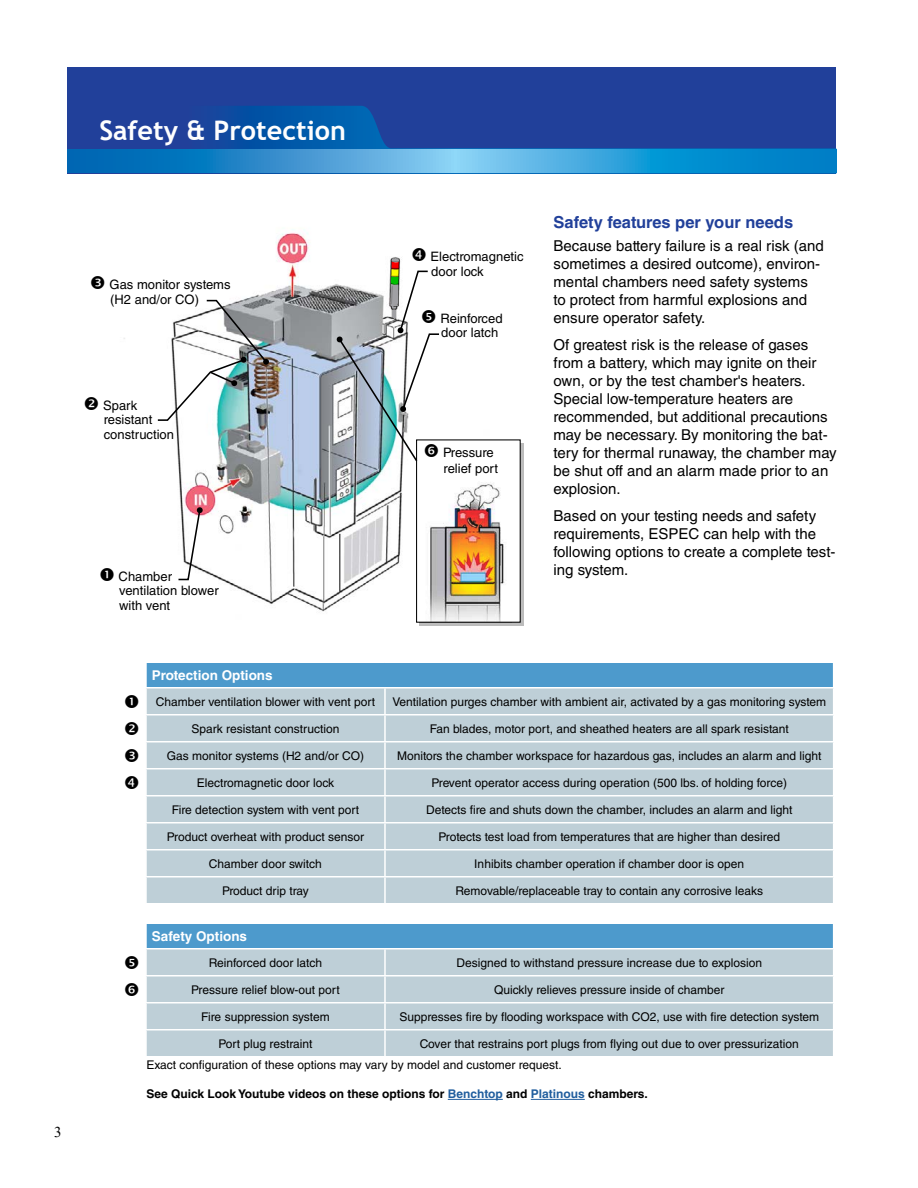
<style>
.page{position:relative;width:918px;height:1188px;background:#fff}
.page>*{position:absolute;margin:0;border:0;box-sizing:border-box;transform-origin:0 0}
.t1{font:700 27px "Trebuchet MS";color:#fefefe}
.t2{font:700 16.5px "Helvetica LT Std";color:#21409a}
.t3{font:15px/18px "Helvetica LT Std";color:#000}
.t4{font:15px "Times New Roman";color:#000}
.t5{font:700 13.5px "Helvetica LT Std";color:#fff}
.t6{font:13.05px/14.5px "Helvetica LT Std";color:#000}
.t7{font:12px "Helvetica LT Std";color:#000}
.t8{font:700 12px "Helvetica LT Std";color:#000}
.s1{color:#215e9e}
</style>
<div class="page">
<div style="left:68px;top:68px;width:768px;height:106px;background:#21409a"></div>
<svg style="left:68px;top:106px;width:768px;height:68px"></svg>
<svg style="left:68px;top:150px;width:768px;height:1px"></svg>
<svg style="left:68px;top:153px;width:768px;height:1px"></svg>
<svg style="left:68px;top:156px;width:768px;height:1px"></svg>
<svg style="left:68px;top:159px;width:768px;height:1px"></svg>
<svg style="left:68px;top:162px;width:768px;height:1px"></svg>
<svg style="left:68px;top:165px;width:768px;height:1px"></svg>
<svg style="left:68px;top:168px;width:768px;height:1px"></svg>
<svg style="left:68px;top:171px;width:768px;height:1px"></svg>
<img style="left:124px;top:229px;width:279px;height:383px">
<hr style="left:521px;top:443px;width:3px;height:183px;background:#bcbcbc">
<hr style="left:419px;top:623px;width:105px;height:3px;background:#bcbcbc">
<img style="left:156px;top:299px;width:113px;height:123px">
<svg style="left:177px;top:507px;width:26px;height:74px"></svg>
<img style="left:430px;top:484px;width:75px;height:137px">
<div style="left:416px;top:439px;width:105px;height:184px;border:1px solid #000"></div>
<div style="left:146px;top:662px;width:688px;height:26px;background:#4d9acc"></div>
<div style="left:147px;top:689px;width:686px;height:214px;background:#becfd7"></div>
<hr style="left:384px;top:770px;width:2px;height:25px;background:#fff">
<hr style="left:384px;top:743px;width:2px;height:25px;background:#fff">
<hr style="left:384px;top:797px;width:2px;height:25px;background:#fff">
<hr style="left:384px;top:824px;width:2px;height:25px;background:#fff">
<hr style="left:384px;top:851px;width:2px;height:25px;background:#fff">
<hr style="left:384px;top:878px;width:2px;height:25px;background:#fff">
<hr style="left:146px;top:741px;width:239px;height:2px;background:#fff">
<hr style="left:385px;top:741px;width:449px;height:2px;background:#fff">
<hr style="left:146px;top:768px;width:239px;height:2px;background:#fff">
<hr style="left:385px;top:768px;width:449px;height:2px;background:#fff">
<hr style="left:146px;top:822px;width:239px;height:2px;background:#fff">
<hr style="left:385px;top:822px;width:449px;height:2px;background:#fff">
<hr style="left:146px;top:849px;width:239px;height:2px;background:#fff">
<hr style="left:385px;top:849px;width:449px;height:2px;background:#fff">
<hr style="left:146px;top:876px;width:239px;height:2px;background:#fff">
<hr style="left:385px;top:876px;width:449px;height:2px;background:#fff">
<hr style="left:146px;top:662px;width:239px;height:1px;background:#fff">
<hr style="left:145px;top:663px;width:2px;height:24px;background:#fff">
<hr style="left:385px;top:662px;width:449px;height:1px;background:#fff">
<hr style="left:146px;top:687px;width:239px;height:2px;background:#fff">
<hr style="left:385px;top:687px;width:449px;height:2px;background:#fff">
<hr style="left:384px;top:689px;width:2px;height:25px;background:#fff">
<hr style="left:146px;top:714px;width:239px;height:2px;background:#fff">
<hr style="left:385px;top:714px;width:449px;height:2px;background:#fff">
<hr style="left:146px;top:795px;width:239px;height:2px;background:#fff">
<hr style="left:385px;top:795px;width:449px;height:2px;background:#fff">
<hr style="left:384px;top:716px;width:2px;height:25px;background:#fff">
<svg style="left:833px;top:663px;width:1px;height:215px"></svg>
<div style="left:146px;top:923px;width:688px;height:26px;background:#4d9acc"></div>
<div style="left:147px;top:950px;width:686px;height:106px;background:#becfd7"></div>
<hr style="left:384px;top:950px;width:2px;height:25px;background:#fff">
<hr style="left:384px;top:977px;width:2px;height:25px;background:#fff">
<hr style="left:384px;top:1004px;width:2px;height:25px;background:#fff">
<hr style="left:384px;top:1031px;width:2px;height:25px;background:#fff">
<svg style="left:833px;top:924px;width:1px;height:24px"></svg>
<hr style="left:146px;top:948px;width:239px;height:2px;background:#fff">
<hr style="left:385px;top:948px;width:449px;height:2px;background:#fff">
<hr style="left:146px;top:975px;width:239px;height:2px;background:#fff">
<hr style="left:385px;top:975px;width:449px;height:2px;background:#fff">
<hr style="left:146px;top:1002px;width:239px;height:2px;background:#fff">
<hr style="left:385px;top:1002px;width:449px;height:2px;background:#fff">
<hr style="left:146px;top:1029px;width:239px;height:2px;background:#fff">
<hr style="left:385px;top:1029px;width:449px;height:2px;background:#fff">
<hr style="left:146px;top:923px;width:239px;height:1px;background:#fff">
<hr style="left:145px;top:924px;width:2px;height:24px;background:#fff">
<hr style="left:385px;top:923px;width:449px;height:1px;background:#fff">
<hr style="left:448px;top:1099px;width:55px;height:1px;background:#215e9e">
<hr style="left:531px;top:1099px;width:54px;height:1px;background:#215e9e">
<svg style="left:336px;top:248px;width:105px;height:215px"></svg>
<p class="t4" style="left:54px;top:1121px;width:9px">3</p>
<h1 class="t1" style="left:99px;top:113px;width:248px">Safety &amp; Protection</h1>
<p class="t6" style="left:110px;top:277px;width:122px">Gas monitor systems (H2 and/or CO)</p>
<p class="t6" style="left:103px;top:398px;width:72px">Spark resistant construction</p>
<p class="t6" style="left:119px;top:569px;width:102px">Chamber ventilation blower with vent</p>
<p class="t6" style="left:431px;top:249px;width:94px">Electromagnetic door lock</p>
<p class="t6" style="left:441px;top:311px;width:63px">Reinforced door latch</p>
<p class="t6" style="left:443px;top:445px;width:57px;line-height:15.6px">Pressure relief port</p>
<h2 class="t2" style="left:554px;top:212px;width:241px">Safety features per your needs</h2>
<p class="t3" style="left:554px;top:237px;width:272px">Because battery failure is a real risk (and sometimes a desired outcome), environ&shy;mental chambers need safety systems<br>to protect from harmful explosions and ensure operator safety.</p>
<p class="t3" style="left:554px;top:336px;width:285px">Of greatest risk is the release of gases from a battery, which may ignite on their own, or by the test chamber's heaters.<br>Special low-temperature heaters are recommended, but additional precautions may be necessary. By monitoring the bat&shy;tery for thermal runaway, the chamber may be shut off and an alarm made prior to an explosion.</p>
<p class="t3" style="left:554px;top:507px;width:284px">Based on your testing needs and safety requirements, ESPEC can help with the following options to create a complete test&shy;ing system.</p>
<p class="t5" style="left:152px;top:667px;width:122px">Protection Options</p>
<p class="t7" style="left:156px;top:694px;width:221px">Chamber ventilation blower with vent port</p>
<p class="t7" style="left:392px;top:694px;width:435px">Ventilation purges chamber with ambient air, activated by a gas monitoring system</p>
<p class="t7" style="left:191px;top:721px;width:150px">Spark resistant construction</p>
<p class="t7" style="left:430px;top:721px;width:361px">Fan blades, motor port, and sheathed heaters are all spark resistant</p>
<p class="t7" style="left:167px;top:748px;width:199px">Gas monitor systems (H2 and/or CO)</p>
<p class="t7" style="left:397px;top:748px;width:426px">Monitors the chamber workspace for hazardous gas, includes an alarm and light</p>
<p class="t7" style="left:197px;top:775px;width:139px">Electromagnetic door lock</p>
<p class="t7" style="left:432px;top:775px;width:357px">Prevent operator access during operation (500 lbs. of holding force)</p>
<p class="t7" style="left:172px;top:802px;width:189px">Fire detection system with vent port</p>
<p class="t7" style="left:426px;top:802px;width:368px">Detects fire and shuts down the chamber, includes an alarm and light</p>
<p class="t7" style="left:167px;top:829px;width:199px">Product overheat with product sensor</p>
<p class="t7" style="left:439px;top:829px;width:343px">Protects test load from temperatures that are higher than desired</p>
<p class="t7" style="left:209px;top:856px;width:115px">Chamber door switch</p>
<p class="t7" style="left:474px;top:856px;width:271px">Inhibits chamber operation if chamber door is open</p>
<p class="t7" style="left:222px;top:883px;width:88px">Product drip tray</p>
<p class="t7" style="left:455px;top:883px;width:309px">Removable/replaceable tray to contain any corrosive leaks</p>
<p class="t5" style="left:152px;top:928px;width:97px">Safety Options</p>
<p class="t7" style="left:209px;top:955px;width:115px">Reinforced door latch</p>
<p class="t7" style="left:456px;top:955px;width:307px">Designed to withstand pressure increase due to explosion</p>
<p class="t7" style="left:191px;top:982px;width:150px">Pressure relief blow-out port</p>
<p class="t7" style="left:494px;top:982px;width:232px">Quickly relieves pressure inside of chamber</p>
<p class="t7" style="left:201px;top:1009px;width:130px">Fire suppression system</p>
<p class="t7" style="left:399px;top:1009px;width:421px">Suppresses fire by flooding workspace with CO2, use with fire detection system</p>
<p class="t7" style="left:218px;top:1036px;width:96px">Port plug restraint</p>
<p class="t7" style="left:420px;top:1036px;width:381px">Cover that restrains port plugs from flying out due to over pressurization</p>
<p class="t7" style="left:147px;top:1058px;width:417px">Exact configuration of these options may vary by model and customer request.</p>
<p class="t8" style="left:147px;top:1087px;width:503px">See Quick Look Youtube videos on these options for <span class="s1">Benchtop</span> and <span class="s1">Platinous</span> chambers.</p>
</div>
